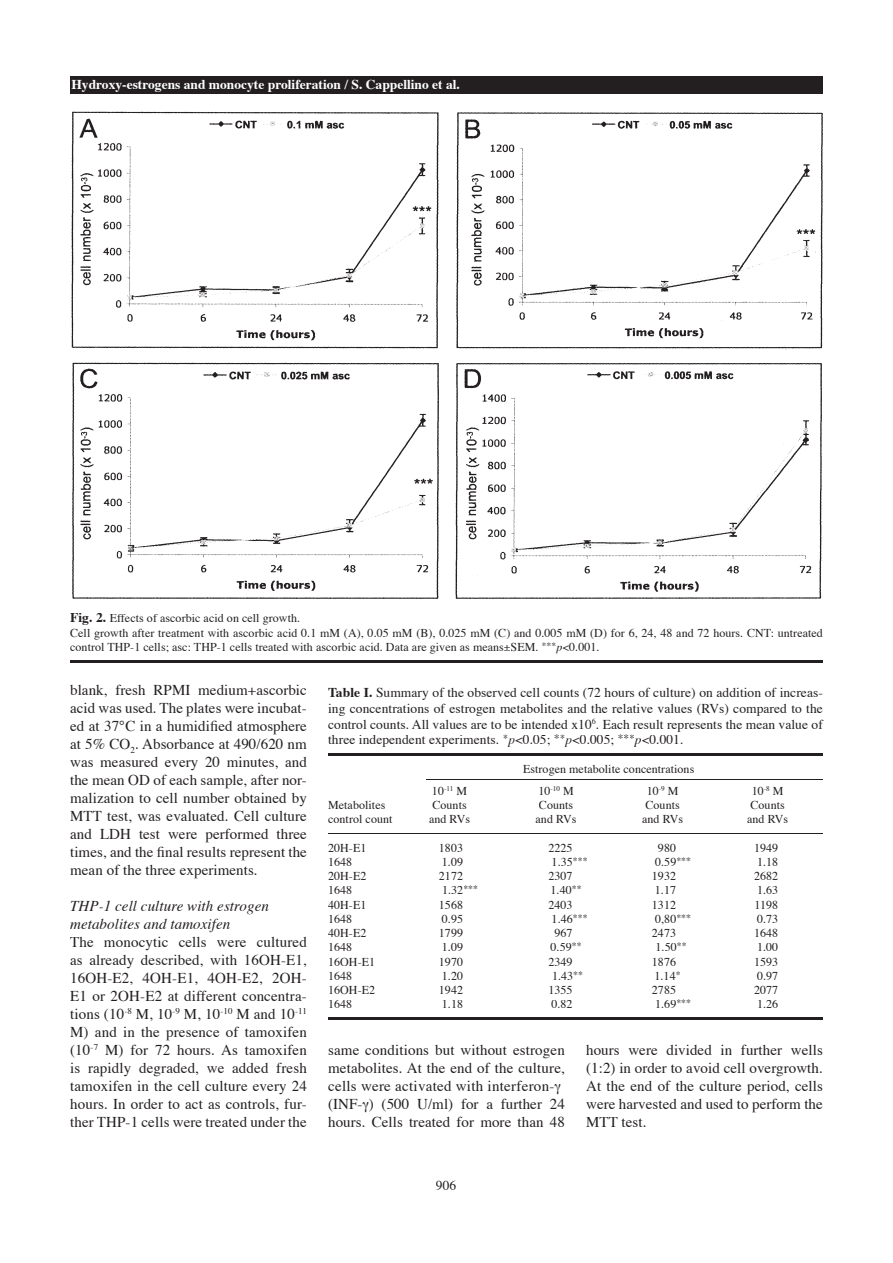
<style>
.page{position:relative;width:893px;height:1263px;background:#fff}
.page>*{position:absolute;margin:0;border:0;box-sizing:border-box;transform-origin:0 0}
.t1{font:15px/18px "Times";letter-spacing:.01em;color:#231f20;text-align:justify}
.t2{font:italic 15px/18px "Times";letter-spacing:.005em;color:#231f20}
.t3{font:13.5px/15.8px "Times";letter-spacing:.005em;color:#231f20;text-align:justify}
.t4{font:700 13.5px "Times";color:#fff}
.t5{font:12px/14.2px "Times";letter-spacing:.005em;color:#231f20}
.s1{font-weight:700;font-size:13.5px}
.s2{font-style:italic}
.s3{font-weight:700}
</style>
<div class="page">
<div style="left:70px;top:77px;width:753px;height:17px;background:#231f20"></div>
<img style="left:71px;top:111px;width:752px;height:488px">
<hr style="left:70px;top:659px;width:753px;height:3px;background:#231f20">
<hr style="left:328px;top:753px;width:495px;height:3px;background:#231f20">
<hr style="left:426px;top:779px;width:397px;height:1px;background:#231f20">
<hr style="left:328px;top:834px;width:495px;height:1px;background:#231f20">
<hr style="left:328px;top:1017px;width:495px;height:3px;background:#231f20">
<p class="t4" style="left:71px;top:71px;width:390px">Hydroxy-estrogens and monocyte proliferation / S. Cappellino et al.</p>
<p class="t5" style="left:70px;top:610px;width:754px"><span class="s1">Fig. 2.</span> Effects of ascorbic acid on cell growth.<br>Cell growth after treatment with ascorbic acid 0.1 mM (A), 0.05 mM (B), 0.025 mM (C) and 0.005 mM (D) for 6, 24, 48 and 72 hours. CNT: untreated control THP-1 cells; asc: THP-1 cells treated with ascorbic acid. Data are given as means±SEM. <sup>***</sup><span class="s2">p</span>&lt;0.001.</p>
<p class="t3" style="left:328px;top:683px;width:496px"><span class="s3">Table I.</span> Summary of the observed cell counts (72 hours of culture) on addition of increas&shy;ing concentrations of estrogen metabolites and the relative values (RVs) compared to the control counts. All values are to be intended x10<sup>6</sup>. Each result represents the mean value of three independent experiments. <sup>*</sup><span class="s2">p</span>&lt;0.05; <sup>**</sup><span class="s2">p</span>&lt;0.005; <sup>***</sup><span class="s2">p</span>&lt;0.001.</p>
<p class="t5" style="left:523px;top:761px;width:173px">Estrogen metabolite concentrations</p>
<p class="t5" style="left:432px;top:782px;width:37px">10<sup>-11</sup> M</p>
<p class="t5" style="left:538px;top:782px;width:37px">10<sup>-10</sup> M</p>
<p class="t5" style="left:647px;top:782px;width:33px">10<sup>-9</sup> M</p>
<p class="t5" style="left:752px;top:782px;width:33px">10<sup>-8</sup> M</p>
<p class="t5" style="left:328px;top:797px;width:59px">Metabolites</p>
<p class="t5" style="left:432px;top:797px;width:36px">Counts</p>
<p class="t5" style="left:539px;top:797px;width:36px">Counts</p>
<p class="t5" style="left:645px;top:797px;width:36px">Counts</p>
<p class="t5" style="left:750px;top:797px;width:36px">Counts</p>
<p class="t5" style="left:328px;top:811px;width:66px">control count</p>
<p class="t5" style="left:429px;top:811px;width:43px">and RVs</p>
<p class="t5" style="left:536px;top:811px;width:43px">and RVs</p>
<p class="t5" style="left:642px;top:811px;width:43px">and RVs</p>
<p class="t5" style="left:747px;top:811px;width:43px">and RVs</p>
<p class="t5" style="left:328px;top:839px;width:40px">20H-E1</p>
<p class="t5" style="left:439px;top:839px;width:26px">1803</p>
<p class="t5" style="left:548px;top:839px;width:26px">2225</p>
<p class="t5" style="left:658px;top:839px;width:20px">980</p>
<p class="t5" style="left:754px;top:839px;width:26px">1949</p>
<p class="t5" style="left:328px;top:854px;width:26px">1648</p>
<p class="t5" style="left:442px;top:854px;width:23px">1.09</p>
<p class="t5" style="left:552px;top:854px;width:37px">1.35<sup>***</sup></p>
<p class="t5" style="left:655px;top:854px;width:37px">0.59<sup>***</sup></p>
<p class="t5" style="left:757px;top:854px;width:23px">1.18</p>
<p class="t5" style="left:328px;top:868px;width:40px">20H-E2</p>
<p class="t5" style="left:439px;top:868px;width:26px">2172</p>
<p class="t5" style="left:548px;top:868px;width:26px">2307</p>
<p class="t5" style="left:652px;top:868px;width:26px">1932</p>
<p class="t5" style="left:754px;top:868px;width:26px">2682</p>
<p class="t5" style="left:328px;top:882px;width:26px">1648</p>
<p class="t5" style="left:442px;top:882px;width:37px">1.32<sup>***</sup></p>
<p class="t5" style="left:551px;top:882px;width:33px">1.40<sup>**</sup></p>
<p class="t5" style="left:655px;top:882px;width:23px">1.17</p>
<p class="t5" style="left:757px;top:882px;width:23px">1.63</p>
<p class="t5" style="left:328px;top:896px;width:40px">40H-E1</p>
<p class="t5" style="left:439px;top:896px;width:26px">1568</p>
<p class="t5" style="left:548px;top:896px;width:26px">2403</p>
<p class="t5" style="left:652px;top:896px;width:26px">1312</p>
<p class="t5" style="left:754px;top:896px;width:25px">1198</p>
<p class="t5" style="left:328px;top:911px;width:26px">1648</p>
<p class="t5" style="left:442px;top:911px;width:23px">0.95</p>
<p class="t5" style="left:552px;top:911px;width:37px">1.46<sup>***</sup></p>
<p class="t5" style="left:655px;top:911px;width:37px">0,80<sup>***</sup></p>
<p class="t5" style="left:757px;top:911px;width:23px">0.73</p>
<p class="t5" style="left:328px;top:925px;width:40px">40H-E2</p>
<p class="t5" style="left:439px;top:925px;width:26px">1799</p>
<p class="t5" style="left:554px;top:925px;width:20px">967</p>
<p class="t5" style="left:652px;top:925px;width:26px">2473</p>
<p class="t5" style="left:754px;top:925px;width:26px">1648</p>
<p class="t5" style="left:328px;top:939px;width:26px">1648</p>
<p class="t5" style="left:442px;top:939px;width:23px">1.09</p>
<p class="t5" style="left:551px;top:939px;width:33px">0.59<sup>**</sup></p>
<p class="t5" style="left:656px;top:939px;width:33px">1.50<sup>**</sup></p>
<p class="t5" style="left:757px;top:939px;width:23px">1.00</p>
<p class="t5" style="left:328px;top:953px;width:49px">16OH-E1</p>
<p class="t5" style="left:439px;top:953px;width:26px">1970</p>
<p class="t5" style="left:548px;top:953px;width:26px">2349</p>
<p class="t5" style="left:652px;top:953px;width:26px">1876</p>
<p class="t5" style="left:754px;top:953px;width:26px">1593</p>
<p class="t5" style="left:328px;top:968px;width:26px">1648</p>
<p class="t5" style="left:442px;top:968px;width:23px">1.20</p>
<p class="t5" style="left:552px;top:968px;width:33px">1.43<sup>**</sup></p>
<p class="t5" style="left:654px;top:968px;width:28px">1.14<sup>*</sup></p>
<p class="t5" style="left:757px;top:968px;width:23px">0.97</p>
<p class="t5" style="left:328px;top:982px;width:49px">16OH-E2</p>
<p class="t5" style="left:439px;top:982px;width:26px">1942</p>
<p class="t5" style="left:548px;top:982px;width:26px">1355</p>
<p class="t5" style="left:652px;top:982px;width:26px">2785</p>
<p class="t5" style="left:754px;top:982px;width:26px">2077</p>
<p class="t5" style="left:328px;top:996px;width:26px">1648</p>
<p class="t5" style="left:442px;top:996px;width:23px">1.18</p>
<p class="t5" style="left:551px;top:996px;width:23px">0.82</p>
<p class="t5" style="left:655px;top:996px;width:37px">1.69<sup>***</sup></p>
<p class="t5" style="left:757px;top:996px;width:23px">1.26</p>
<p class="t1" style="left:70px;top:680px;width:238px">blank, fresh RPMI medium+ascorbic acid was used. The plates were incubat&shy;ed at 37°C in a humidified atmosphere at 5% CO<sub>2</sub>. Absorbance at 490/620 nm was measured every 20 minutes, and the mean OD of each sample, after nor&shy;malization to cell number obtained by MTT test, was evaluated. Cell culture and LDH test were performed three times, and the final results represent the mean of the three experiments.</p>
<p class="t2" style="left:70px;top:896px;width:200px">THP-1 cell culture with estrogen metabolites and tamoxifen</p>
<p class="t1" style="left:70px;top:932px;width:238px">The monocytic cells were cultured as already described, with 16OH-E1, 16OH-E2, 4OH-E1, 4OH-E2, 2OH-E1 or 2OH-E2 at different concentra&shy;tions (10<sup>-8</sup> M, 10<sup>-9</sup> M, 10<sup>-10</sup> M and 10<sup>-11<br></sup>M) and in the presence of tamoxifen (10<sup>-7</sup> M) for 72 hours. As tamoxifen is rapidly degraded, we added fresh tamoxifen in the cell culture every 24 hours. In order to act as controls, fur&shy;ther THP-1 cells were treated under the</p>
<p class="t1" style="left:328px;top:1040px;width:238px;text-align:left">same conditions but without estrogen metabolites. At the end of the culture, cells were activated with interferon-(INF- ) (500 U/ml) for a further 24 hours. Cells treated for more than 48</p>
<p class="t1" style="left:586px;top:1040px;width:238px">hours were divided in further wells (1:2) in order to avoid cell overgrowth.<br>At the end of the culture period, cells were harvested and used to perform the MTT test.</p>
<p class="t3" style="left:436px;top:1176px;width:22px">906</p>
</div>
